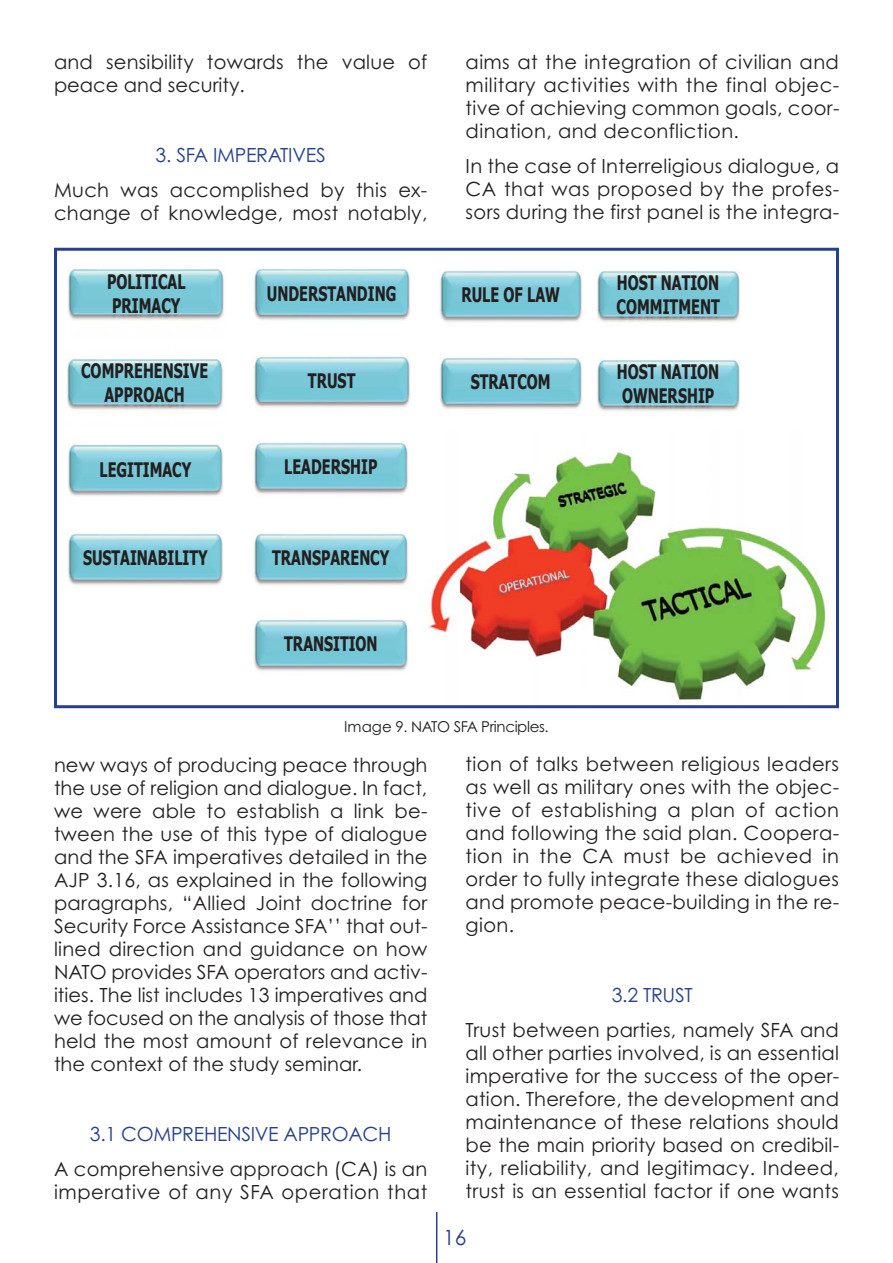
<style>
.page{position:relative;width:893px;height:1263px;background:#fff}
.page>*{position:absolute;margin:0;border:0;box-sizing:border-box;transform-origin:0 0}
.t1{font:21px "Century Gothic";color:#25408f}
.t2{font:700 20.25px/24.3px "Tahoma";color:#231f20;scale:.71 1}
.t3{font:19.5px/23px "Century Gothic";letter-spacing:.015em;color:#231f20;text-align:justify}
.t4{font:19.5px "Century Gothic";letter-spacing:-.015em;color:#25408f}
.t5{font:15px "Century Gothic";letter-spacing:-.025em;color:#231f20}
</style>
<div class="page">
<hr style="left:436px;top:1212px;width:1px;height:51px;background:#25408f">
<img style="left:253px;top:268px;width:158px;height:53px">
<img style="left:253px;top:356px;width:158px;height:53px">
<img style="left:254px;top:442px;width:155px;height:53px">
<img style="left:68px;top:444px;width:156px;height:52px">
<img style="left:439px;top:270px;width:144px;height:54px">
<img style="left:254px;top:533px;width:155px;height:53px">
<img style="left:597px;top:271px;width:143px;height:51px">
<img style="left:597px;top:359px;width:143px;height:53px">
<img style="left:67px;top:533px;width:157px;height:53px">
<img style="left:254px;top:619px;width:155px;height:54px">
<img style="left:439px;top:357px;width:144px;height:53px">
<img style="left:67px;top:268px;width:158px;height:52px">
<img style="left:67px;top:358px;width:157px;height:52px">
<img style="left:429px;top:452px;width:397px;height:248px">
<div style="left:54px;top:248px;width:785px;height:460px;border:3px solid #25408f"></div>
<p class="t3" style="left:54px;top:52px;width:375px">and sensibility towards the value of peace and security.</p>
<p class="t4" style="left:156px;top:147px;width:172px">3. SFA IMPERATIVES</p>
<p class="t3" style="left:54px;top:180px;width:375px">Much was accomplished by this ex&shy;change of knowledge, most notably,</p>
<p class="t2" style="left:107px;top:269px;width:112px">POLITICAL<br>PRIMACY</p>
<p class="t2" style="left:81px;top:359px;width:180px;text-align:center">COMPREHENSIVE<br>APPROACH</p>
<p class="t2" style="left:267px;top:282px;width:184px">UNDERSTANDING</p>
<p class="t2" style="left:308px;top:369px;width:68px">TRUST</p>
<p class="t2" style="left:100px;top:458px;width:131px">LEGITIMACY</p>
<p class="t2" style="left:284px;top:455px;width:133px">LEADERSHIP</p>
<p class="t2" style="left:83px;top:546px;width:177px">SUSTAINABILITY</p>
<p class="t2" style="left:272px;top:546px;width:167px">TRANSPARENCY</p>
<p class="t2" style="left:284px;top:632px;width:133px">TRANSITION</p>
<p class="t3" style="left:466px;top:52px;width:375px">aims at the integration of civilian and military activities with the final objec&shy;tive of achieving common goals, coor&shy;dination, and deconfliction.</p>
<p class="t3" style="left:466px;top:156px;width:375px">In the case of Interreligious dialogue, a CA that was proposed by the profes&shy;sors during the first panel is the integra-</p>
<p class="t2" style="left:461px;top:283px;width:140px">RULE OF LAW</p>
<p class="t2" style="left:471px;top:370px;width:114px">STRATCOM</p>
<p class="t2" style="left:617px;top:271px;width:147px">HOST NATION<br>COMMITMENT</p>
<p class="t2" style="left:617px;top:360px;width:145px">HOST NATION<br>OWNERSHIP</p>
<p class="t5" style="left:344px;top:721px;width:206px">Image 9. NATO SFA Principles.</p>
<p class="t3" style="left:54px;top:755px;width:375px">new ways of producing peace through the use of religion and dialogue. In fact, we were able to establish a link be&shy;tween the use of this type of dialogue and the SFA imperatives detailed in the AJP 3.16, as explained in the following paragraphs, “Allied Joint doctrine for Security Force Assistance SFA’’ that out&shy;lined direction and guidance on how NATO provides SFA operators and activ&shy;ities. The list includes 13 imperatives and we focused on the analysis of those that held the most amount of relevance in the context of the study seminar.</p>
<p class="t4" style="left:90px;top:1127px;width:303px">3.1 COMPREHENSIVE APPROACH</p>
<p class="t3" style="left:54px;top:1159px;width:375px">A comprehensive approach (CA) is an imperative of any SFA operation that</p>
<p class="t3" style="left:466px;top:754px;width:375px">tion of talks between religious leaders as well as military ones with the objec&shy;tive of establishing a plan of action and following the said plan. Coopera&shy;tion in the CA must be achieved in order to fully integrate these dialogues and promote peace-building in the re&shy;gion.</p>
<p class="t4" style="left:612px;top:988px;width:83px">3.2 TRUST</p>
<p class="t3" style="left:466px;top:1020px;width:375px">Trust between parties, namely SFA and all other parties involved, is an essential imperative for the success of the oper&shy;ation. Therefore, the development and maintenance of these relations should be the main priority based on credibil&shy;ity, reliability, and legitimacy. Indeed, trust is an essential factor if one wants</p>
<p class="t1" style="left:443px;top:1229px;width:25px">16</p>
</div>
